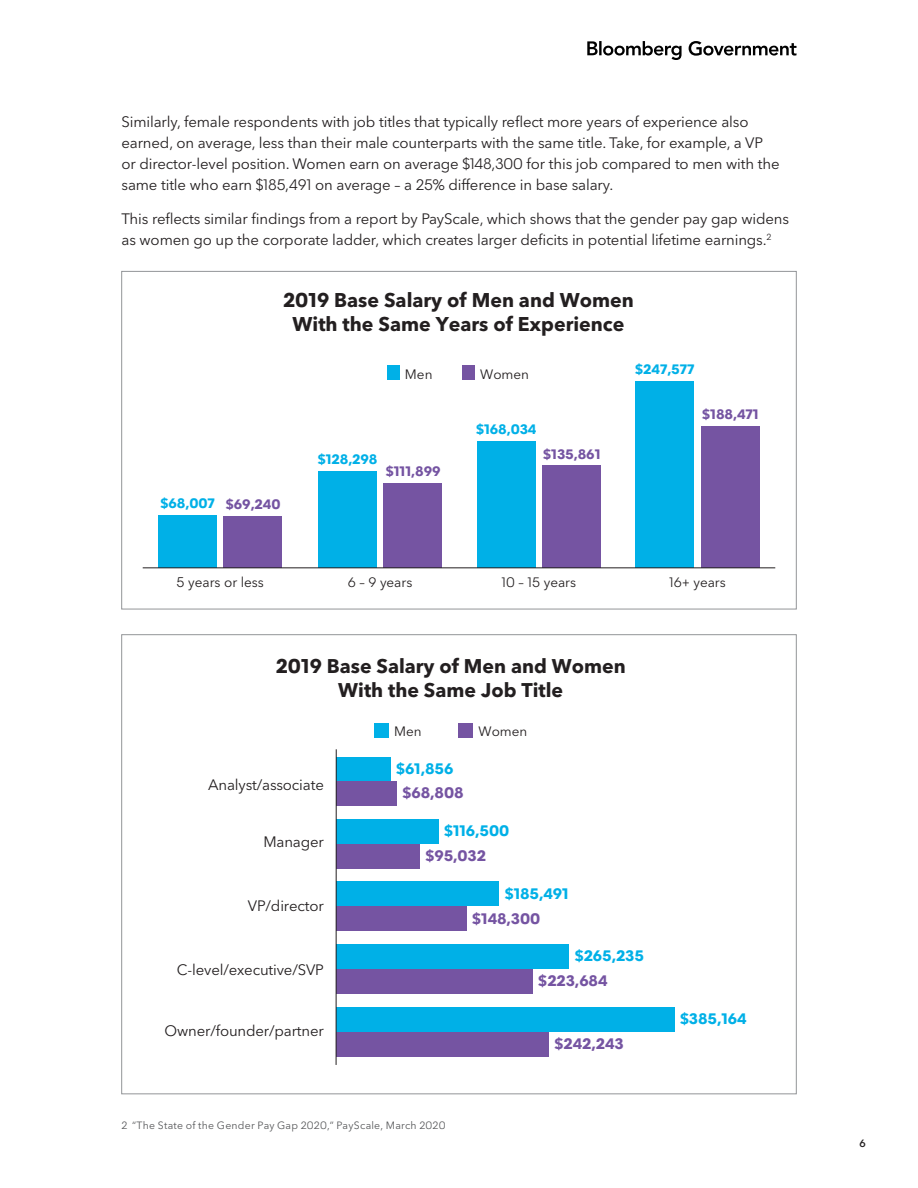
<style>
.page{position:relative;width:918px;height:1188px;background:#fff}
.page>*{position:absolute;margin:0;border:0;box-sizing:border-box;transform-origin:0 0}
.t1{font:700 19.8px/23.4px "Avenir Next P For BBG";color:#231f20;text-align:center}
.t2{font:700 19.65px/23.4px "Avenir Next P For BBG";color:#231f20;text-align:center}
.body{font:15px/21px "Avenir Next P For BBG";letter-spacing:-.01em;color:#231f20}
.t3{font:700 15px/24.9px "Avenir Next P For BBG";letter-spacing:-.01em;color:#00b0e7}
.t4{font:700 15px "Avenir Next P For BBG";color:#7554a2}
.t5{font:13.8px "Avenir Next P For BBG";color:#231f20}
.t6{font:13.5px "Avenir Next P For BBG";color:#231f20}
.t7{font:700 13.5px "Avenir Next P For BBG";letter-spacing:-.01em;color:#00b0e7}
.t8{font:700 13.5px "Avenir Next P For BBG";letter-spacing:-.01em;color:#7554a2}
.Footnote_7{font:10.5px "Avenir Next P For BBG";letter-spacing:.02em;color:#57585a}
.t9{font:600 10.5px "Avenir Next P For BBG";color:#231f20}
.s1{color:#7554a2}
</style>
<div class="page">
<svg style="left:587px;top:41px;width:209px;height:19px"></svg>
<div style="left:701px;top:426px;width:59px;height:142px;background:#7554a2"></div>
<div style="left:635px;top:382px;width:59px;height:186px;background:#00b0e7"></div>
<div style="left:542px;top:466px;width:59px;height:102px;background:#7554a2"></div>
<div style="left:477px;top:441px;width:59px;height:127px;background:#00b0e7"></div>
<div style="left:383px;top:484px;width:59px;height:84px;background:#7554a2"></div>
<div style="left:318px;top:471px;width:59px;height:97px;background:#00b0e7"></div>
<div style="left:224px;top:517px;width:58px;height:51px;background:#7554a2"></div>
<div style="left:158px;top:516px;width:59px;height:52px;background:#00b0e7"></div>
<hr style="left:143px;top:568px;width:632px;height:1px;background:#231f20">
<div style="left:387px;top:365px;width:13px;height:15px;background:#00b0e7"></div>
<div style="left:462px;top:365px;width:13px;height:15px;background:#7554a2"></div>
<div style="left:336px;top:757px;width:54px;height:24px;background:#00b0e7"></div>
<div style="left:336px;top:782px;width:61px;height:24px;background:#7554a2"></div>
<div style="left:336px;top:819px;width:102px;height:25px;background:#00b0e7"></div>
<div style="left:336px;top:844px;width:84px;height:24px;background:#7554a2"></div>
<div style="left:336px;top:881px;width:163px;height:25px;background:#00b0e7"></div>
<div style="left:336px;top:906px;width:130px;height:25px;background:#7554a2"></div>
<div style="left:336px;top:944px;width:233px;height:25px;background:#00b0e7"></div>
<div style="left:336px;top:969px;width:196px;height:25px;background:#7554a2"></div>
<div style="left:336px;top:1007px;width:338px;height:25px;background:#00b0e7"></div>
<div style="left:336px;top:1032px;width:213px;height:25px;background:#7554a2"></div>
<hr style="left:336px;top:749px;width:1px;height:316px;background:#231f20">
<div style="left:374px;top:723px;width:14px;height:14px;background:#00b0e7"></div>
<div style="left:459px;top:723px;width:14px;height:14px;background:#7554a2"></div>
<p class="body" style="left:122px;top:111px;width:660px">Similarly, female respondents with job titles that typically reflect more years of experience also earned, on average, less than their male counterparts with the same title. Take, for example, a VP or director-level position. Women earn on average $148,300 for this job compared to men with the same title who earn $185,491 on average – a 25% difference in base salary.</p>
<p class="body" style="left:122px;top:209px;width:669px">This reflects similar findings from a report by PayScale, which shows that the gender pay gap widens as women go up the corporate ladder, which creates larger deficits in potential lifetime earnings.<sup>2</sup></p>
<p class="t1" style="left:283px;top:288px;width:352px">2019 Base Salary of Men and Women<br>With the Same Years of Experience</p>
<p class="t7" style="left:160px;top:495px;width:122px">$68,007 <span class="s1">$69,240</span></p>
<p class="t6" style="left:405px;top:366px;width:29px">Men</p>
<p class="t6" style="left:480px;top:366px;width:50px">Women</p>
<p class="t7" style="left:317px;top:451px;width:62px">$128,298</p>
<p class="t8" style="left:385px;top:463px;width:57px">$111,899</p>
<p class="t7" style="left:476px;top:421px;width:62px">$168,034</p>
<p class="t8" style="left:543px;top:446px;width:59px">$135,861</p>
<p class="t7" style="left:635px;top:361px;width:61px">$247,577</p>
<p class="t8" style="left:702px;top:406px;width:59px">$188,471</p>
<p class="t5" style="left:177px;top:574px;width:89px">5 years or less</p>
<p class="t6" style="left:348px;top:574px;width:66px">6 – 9 years</p>
<p class="t6" style="left:502px;top:574px;width:76px">10 – 15 years</p>
<p class="t6" style="left:669px;top:574px;width:58px">16+ years</p>
<p class="t2" style="left:276px;top:655px;width:351px">2019 Base Salary of Men and Women<br>With the Same Job Title</p>
<p class="body" style="left:208px;top:774px;width:117px">Analyst/associate</p>
<p class="t6" style="left:394px;top:723px;width:29px">Men</p>
<p class="t6" style="left:479px;top:723px;width:50px">Women</p>
<p class="t3" style="left:402px;top:756px;width:63px;text-indent:-6px">$61,856 <span class="s1">$68,808</span></p>
<p class="body" style="left:263px;top:831px;width:62px">Manager</p>
<p class="t3" style="left:425px;top:818px;width:86px;text-indent:19px">$116,500 <span class="s1">$95,032</span></p>
<p class="body" style="left:248px;top:896px;width:78px">VP/director</p>
<p class="t3" style="left:472px;top:881px;width:98px;text-indent:33px">$185,491 <span class="s1">$148,300</span></p>
<p class="body" style="left:177px;top:959px;width:148px">C-level/executive/SVP</p>
<p class="body" style="left:165px;top:1020px;width:161px">Owner/founder/partner</p>
<p class="Footnote_7" style="left:122px;top:1119px;width:326px">2 “The State of the Gender Pay Gap 2020,” PayScale, March 2020</p>
<p class="t3" style="left:538px;top:944px;width:108px;text-indent:37px">$265,235 <span class="s1">$223,684</span></p>
<p class="t4" style="left:554px;top:1034px;width:71px">$242,243</p>
<p class="t3" style="left:680px;top:1006px;width:68px">$385,164</p>
<p class="t9" style="left:859px;top:1137px;width:8px">6</p>
</div>
